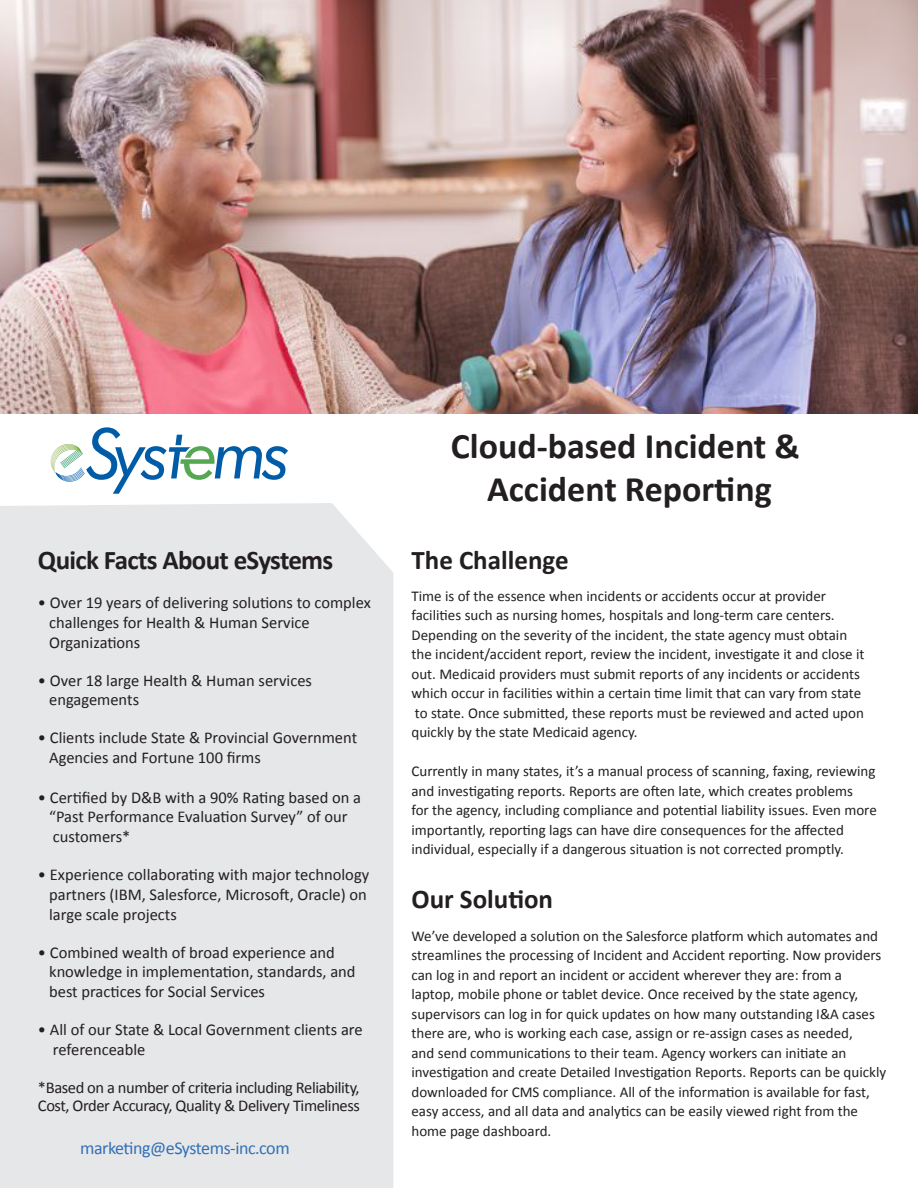
<style>
.page{position:relative;width:918px;height:1188px;background:#fff}
.page>*{position:absolute;margin:0;border:0;box-sizing:border-box;transform-origin:0 0}
.t1{font:700 36px/43.2px "Calibri";color:#231f20;text-align:center}
.t2{font:700 27px "Calibri";color:#231f20}
.t3{font:700 27px "Calibri";letter-spacing:-.025em;color:#231f20}
.t4{font:18px "Calibri";letter-spacing:-.025em;color:#3170b8}
.t5{font:16.5px/19.8px "Calibri";color:#231f20}
.t6{font:16.5px/18px "Calibri";letter-spacing:-.025em;color:#231f20}
.t7{font:15px/19.5px "Calibri";color:#231f20}
</style>
<div class="page">
<div style="left:0;top:505px;width:398px;height:683px;background:#e6e7e9"></div>
<img style="left:0;top:0;width:918px;height:414px">
<svg style="left:51px;top:427px;width:237px;height:67px"></svg>
<h2 class="t3" style="left:38px;top:543px;width:297px">Quick Facts About eSystems</h2>
<p class="t5" style="left:49px;top:593px;width:323px;text-indent:-11px">• Over 19 years of delivering solutions to complex challenges for Health &amp; Human Service<br>Organizations</p>
<p class="t5" style="left:49px;top:670px;width:264px;text-indent:-11px">• Over 18 large Health &amp; Human services engagements</p>
<p class="t5" style="left:49px;top:728px;width:310px;text-indent:-11px">• Clients include State &amp; Provincial Government<br>Agencies and Fortune 100 firms</p>
<p class="t5" style="left:49px;top:787px;width:314px;text-indent:-11px">• Certified by D&amp;B with a 90% Rating based on a “Past Performance Evaluation Survey” of our customers*</p>
<p class="t5" style="left:49px;top:865px;width:322px;text-indent:-11px">• Experience collaborating with major technology partners (IBM, Salesforce, Microsoft, Oracle) on large scale projects</p>
<p class="t5" style="left:49px;top:942px;width:308px;text-indent:-11px">• Combined wealth of broad experience and knowledge in implementation, standards, and best practices for Social Services</p>
<p class="t5" style="left:53px;top:1020px;width:311px;text-indent:-15px">• All of our State &amp; Local Government clients are referenceable</p>
<p class="t6" style="left:38px;top:1078px;width:323px">*Based on a number of criteria including Reliability,<br>Cost, Order Accuracy, Quality &amp; Delivery Timeliness</p>
<p class="t4" style="left:80px;top:1137px;width:211px">marketing@eSystems-inc.com</p>
<h1 class="t1" style="left:451px;top:424px;width:351px">Cloud-based Incident &amp;<br>Accident Reporting</h1>
<h2 class="t2" style="left:411px;top:543px;width:159px">The Challenge</h2>
<p class="t7" style="left:411px;top:586px;width:455px">Time is of the essence when incidents or accidents occur at provider facilities such as nursing homes, hospitals and long-term care centers.<br>Depending on the severity of the incident, the state agency must obtain the incident/accident report, review the incident, investigate it and close it out. Medicaid providers must submit reports of any incidents or accidents which occur in facilities within a certain time limit that can vary from state to state. Once submitted, these reports must be reviewed and acted upon quickly by the state Medicaid agency.</p>
<p class="t7" style="left:411px;top:762px;width:467px">Currently in many states, it’s a manual process of scanning, faxing, reviewing and investigating reports. Reports are often late, which creates problems<br>for the agency, including compliance and potential liability issues. Even more importantly, reporting lags can have dire consequences for the affected individual, especially if a dangerous situation is not corrected promptly.</p>
<h2 class="t2" style="left:411px;top:882px;width:143px">Our Solution</h2>
<p class="t7" style="left:411px;top:926px;width:476px">We’ve developed a solution on the Salesforce platform which automates and streamlines the processing of Incident and Accident reporting. Now providers can log in and report an incident or accident wherever they are: from a laptop, mobile phone or tablet device. Once received by the state agency, supervisors can log in for quick updates on how many outstanding I&amp;A cases there are, who is working each case, assign or re-assign cases as needed,<br>and send communications to their team. Agency workers can initiate an investigation and create Detailed Investigation Reports. Reports can be quickly downloaded for CMS compliance. All of the information is available for fast, easy access, and all data and analytics can be easily viewed right from the home page dashboard.</p>
</div>
